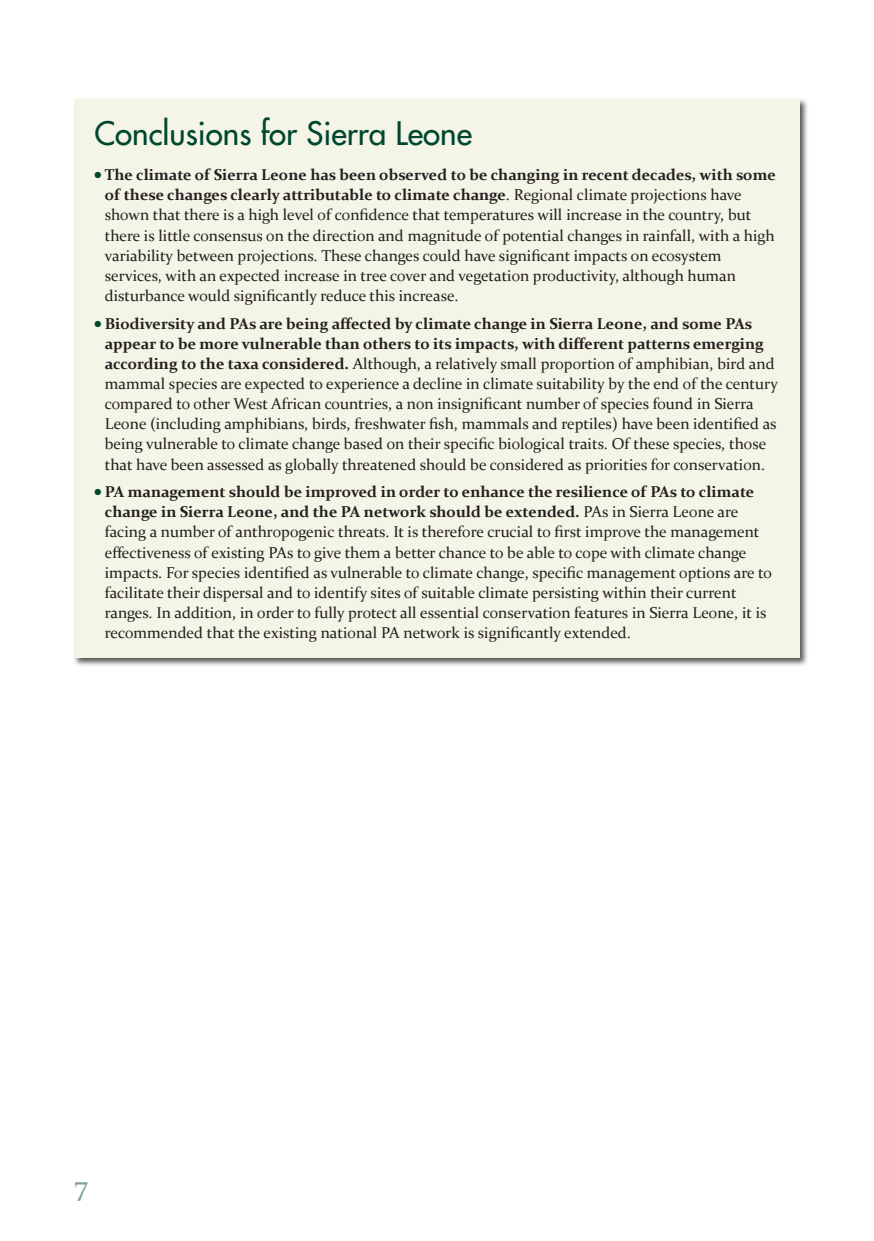
<style>
.page{position:relative;width:874px;height:1241px;background:#fff}
.page>*{position:absolute;margin:0;border:0;box-sizing:border-box;transform-origin:0 0}
.t1{font:500 31.5px "Futura Std";color:#004630}
.t2{font:28px "Constantia";color:#819f94}
.t3{font:15.75px/20.1px "Constantia";color:#231f20}
.s1{color:#004630}
.s2{font-weight:700}
</style>
<div class="page">
<div style="left:72px;top:97px;width:736px;height:569px;background:#231f20;opacity:.75"></div>
<div style="left:74px;top:99px;width:725px;height:559px;background:#f4f5e6"></div>
<h1 class="t1" style="left:94px;top:114px;width:379px">Conclusions for Sierra Leone</h1>
<p class="t3" style="left:105px;top:164px;width:672px;text-indent:-10px"><span class="s1">●</span> <span class="s2">The climate of Sierra Leone has been observed to be changing in recent decades, with some of these changes clearly attributable to climate change</span>. Regional climate projections have shown that there is a high level of confidence that temperatures will increase in the country, but there is little consensus on the direction and magnitude of potential changes in rainfall, with a high variability between projections. These changes could have significant impacts on ecosystem services, with an expected increase in tree cover and vegetation productivity, although human disturbance would significantly reduce this increase.</p>
<p class="t3" style="left:105px;top:312px;width:674px;text-indent:-10px"><span class="s1">●</span> <span class="s2">Biodiversity and PAs are being affected by climate change in Sierra Leone, and some PAs appear to be more vulnerable than others to its impacts, with different patterns emerging according to the taxa considered.</span> Although, a relatively small proportion of amphibian, bird and mammal species are expected to experience a decline in climate suitability by the end of the century compared to other West African countries, a non insignificant number of species found in Sierra Leone (including amphibians, birds, freshwater fish, mammals and reptiles) have been identified as being vulnerable to climate change based on their specific biological traits. Of these species, those that have been assessed as globally threatened should be considered as priorities for conservation.</p>
<p class="t3" style="left:105px;top:481px;width:668px;text-indent:-10px"><span class="s1">●</span> <span class="s2">PA management should be improved in order to enhance the resilience of PAs to climate change in Sierra Leone, and the PA network should be extended.</span> PAs in Sierra Leone are facing a number of anthropogenic threats. It is therefore crucial to first improve the management effectiveness of existing PAs to give them a better chance to be able to cope with climate change impacts. For species identified as vulnerable to climate change, specific management options are to facilitate their dispersal and to identify sites of suitable climate persisting within their current ranges. In addition, in order to fully protect all essential conservation features in Sierra Leone, it is recommended that the existing national PA network is significantly extended.</p>
<h2 class="t2" style="left:74px;top:1166px;width:15px">7</h2>
</div>
